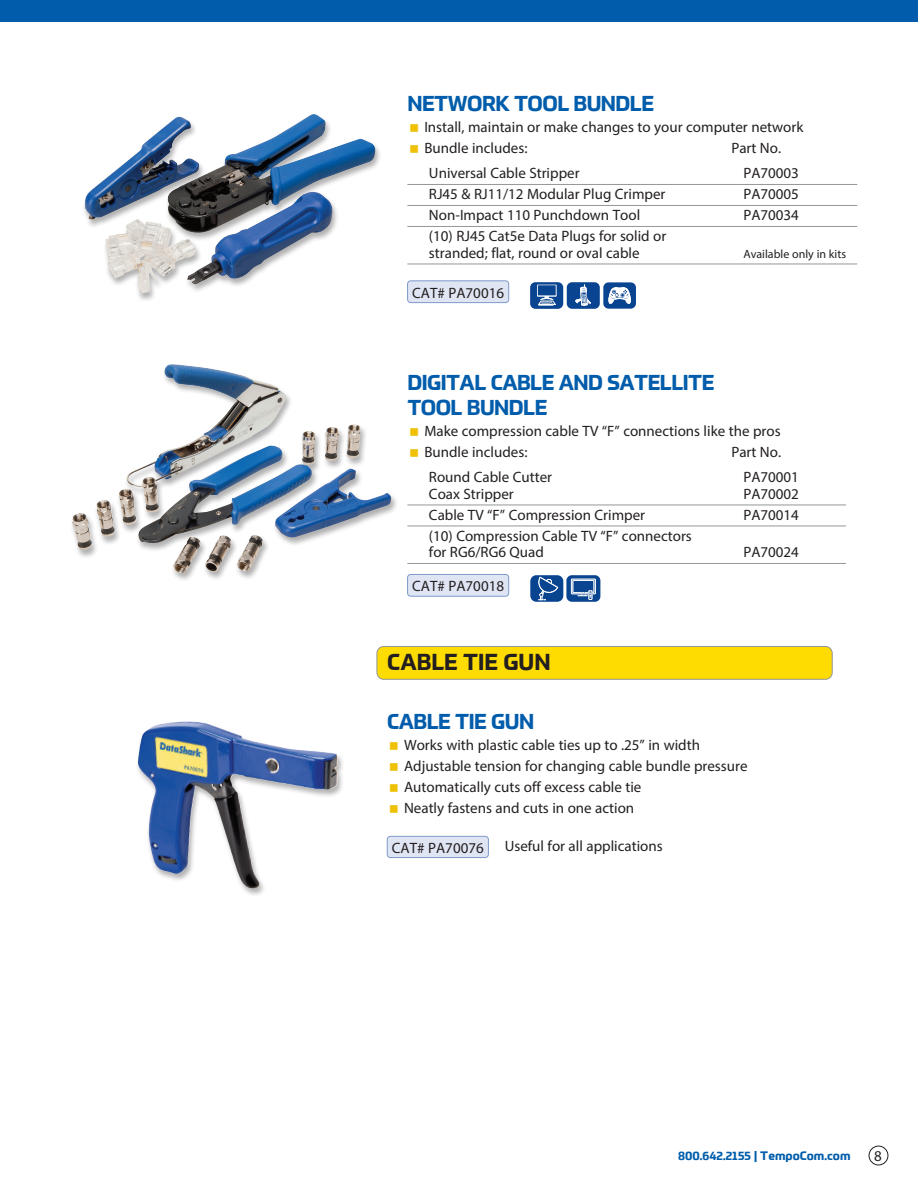
<style>
.page{position:relative;width:918px;height:1188px;background:#fff}
.page>*{position:absolute;margin:0;border:0;box-sizing:border-box;transform-origin:0 0}
.t1{font:700 22.5px "Prometo";color:#231f20}
.Product_Name{font:700 21px "Prometo";letter-spacing:-.025em;color:#015dab}
.KIT_bullets{font:15px/16.5px "Myriad Pro";color:#231f20}
.prod_number{font:15px "Myriad Pro";color:#231f20}
.t2{font:700 12px "Prometo";color:#015dab}
.KIT_bullets-2{font:12px "Myriad Pro";color:#231f20}
</style>
<div class="page">
<div style="left:869px;top:1146px;width:19px;height:19px;border:1px solid #231f20;border-radius:50%"></div>
<div style="left:0;top:0;width:918px;height:22px;background:#015dab"></div>
<div style="left:387px;top:836px;width:101px;height:22px;background:#e0e5f3;border-radius:3px"></div>
<div style="left:387px;top:836px;width:102px;height:22px;border:1px solid #7f99cd;border-radius:3px"></div>
<div style="left:135px;top:721px;width:210px;height:177px;background:#231f20;opacity:.35"></div>
<img style="left:138px;top:722px;width:200px;height:167px">
<div style="left:377px;top:646px;width:455px;height:33px;background:#ffdc01;border-radius:7px"></div>
<div style="left:377px;top:646px;width:455px;height:33px;border:1px solid #939598;border-radius:7px"></div>
<div style="left:69px;top:364px;width:329px;height:218px;background:#231f20;opacity:.35"></div>
<img style="left:125px;top:364px;width:235px;height:150px">
<hr style="left:407px;top:505px;width:439px;height:1px;background:#95979a">
<hr style="left:407px;top:526px;width:439px;height:1px;background:#95979a">
<hr style="left:407px;top:563px;width:439px;height:1px;background:#95979a">
<div style="left:408px;top:574px;width:101px;height:22px;background:#e0e5f3;border-radius:3px"></div>
<div style="left:407px;top:574px;width:102px;height:22px;border:1px solid #7f99cd;border-radius:3px"></div>
<svg style="left:530px;top:575px;width:70px;height:27px;background:#4571ab"></svg>
<div style="left:82px;top:114px;width:300px;height:188px;background:#231f20;opacity:.35"></div>
<img style="left:85px;top:114px;width:292px;height:120px">
<hr style="left:407px;top:184px;width:450px;height:1px;background:#95979a">
<hr style="left:407px;top:205px;width:450px;height:1px;background:#95979a">
<hr style="left:407px;top:226px;width:450px;height:1px;background:#95979a">
<hr style="left:407px;top:264px;width:450px;height:1px;background:#95979a">
<div style="left:408px;top:281px;width:101px;height:22px;background:#e0e5f3;border-radius:3px"></div>
<div style="left:407px;top:281px;width:102px;height:22px;border:1px solid #7f99cd;border-radius:3px"></div>
<svg style="left:530px;top:282px;width:106px;height:27px"></svg>
<p class="Product_Name" style="left:407px;top:90px;width:248px">NETWORK TOOL BUNDLE</p>
<p class="KIT_bullets" style="left:424px;top:118px;width:381px">Install, maintain or make changes to your computer network</p>
<p class="KIT_bullets" style="left:424px;top:139px;width:105px">Bundle includes:</p>
<p class="KIT_bullets" style="left:731px;top:139px;width:51px">Part No.</p>
<p class="KIT_bullets" style="left:429px;top:165px;width:152px">Universal Cable Stripper</p>
<p class="KIT_bullets" style="left:743px;top:165px;width:57px">PA70003</p>
<p class="KIT_bullets" style="left:429px;top:186px;width:238px">RJ45 &amp; RJ11/12 Modular Plug Crimper</p>
<p class="KIT_bullets" style="left:743px;top:186px;width:57px">PA70005</p>
<p class="KIT_bullets" style="left:429px;top:207px;width:213px">Non-Impact 110 Punchdown Tool</p>
<p class="KIT_bullets" style="left:743px;top:207px;width:57px">PA70034</p>
<p class="KIT_bullets" style="left:429px;top:228px;width:239px">(10) RJ45 Cat5e Data Plugs for solid or stranded; flat, round or oval cable</p>
<p class="KIT_bullets-2" style="left:743px;top:246px;width:104px">Available only in kits</p>
<p class="prod_number" style="left:412px;top:283px;width:93px">CAT# PA70016</p>
<p class="Product_Name" style="left:407px;top:369px;width:309px">DIGITAL CABLE AND SATELLITE</p>
<p class="Product_Name" style="left:407px;top:394px;width:142px">TOOL BUNDLE</p>
<p class="KIT_bullets" style="left:424px;top:422px;width:358px">Make compression cable TV “F” connections like the pros</p>
<p class="KIT_bullets" style="left:424px;top:443px;width:105px">Bundle includes:</p>
<p class="KIT_bullets" style="left:731px;top:443px;width:51px">Part No.</p>
<p class="KIT_bullets" style="left:429px;top:469px;width:125px">Round Cable Cutter</p>
<p class="KIT_bullets" style="left:743px;top:469px;width:57px">PA70001</p>
<p class="KIT_bullets" style="left:429px;top:485px;width:86px">Coax Stripper</p>
<p class="KIT_bullets" style="left:743px;top:485px;width:57px">PA70002</p>
<p class="KIT_bullets" style="left:429px;top:506px;width:218px">Cable TV “F” Compression Crimper</p>
<p class="KIT_bullets" style="left:743px;top:506px;width:57px">PA70014</p>
<p class="KIT_bullets" style="left:429px;top:527px;width:264px">(10) Compression Cable TV “F” connectors for RG6/RG6 Quad</p>
<p class="KIT_bullets" style="left:743px;top:544px;width:57px">PA70024</p>
<p class="prod_number" style="left:412px;top:577px;width:93px">CAT# PA70018</p>
<p class="t1" style="left:387px;top:648px;width:165px">CABLE TIE GUN</p>
<p class="Product_Name" style="left:387px;top:709px;width:149px">CABLE TIE GUN</p>
<p class="KIT_bullets" style="left:404px;top:737px;width:297px">Works with plastic cable ties up to .25” in width</p>
<p class="KIT_bullets" style="left:404px;top:758px;width:345px">Adjustable tension for changing cable bundle pressure</p>
<p class="KIT_bullets" style="left:404px;top:779px;width:239px">Automatically cuts off excess cable tie</p>
<p class="KIT_bullets" style="left:404px;top:800px;width:232px">Neatly fastens and cuts in one action</p>
<p class="prod_number" style="left:392px;top:839px;width:93px">CAT# PA70076</p>
<p class="KIT_bullets" style="left:505px;top:838px;width:159px">Useful for all applications</p>
<p class="t2" style="left:678px;top:1148px;width:174px">800.642.2155 | TempoCom.com</p>
<p class="KIT_bullets" style="left:874px;top:1147px;width:9px">8</p>
</div>
